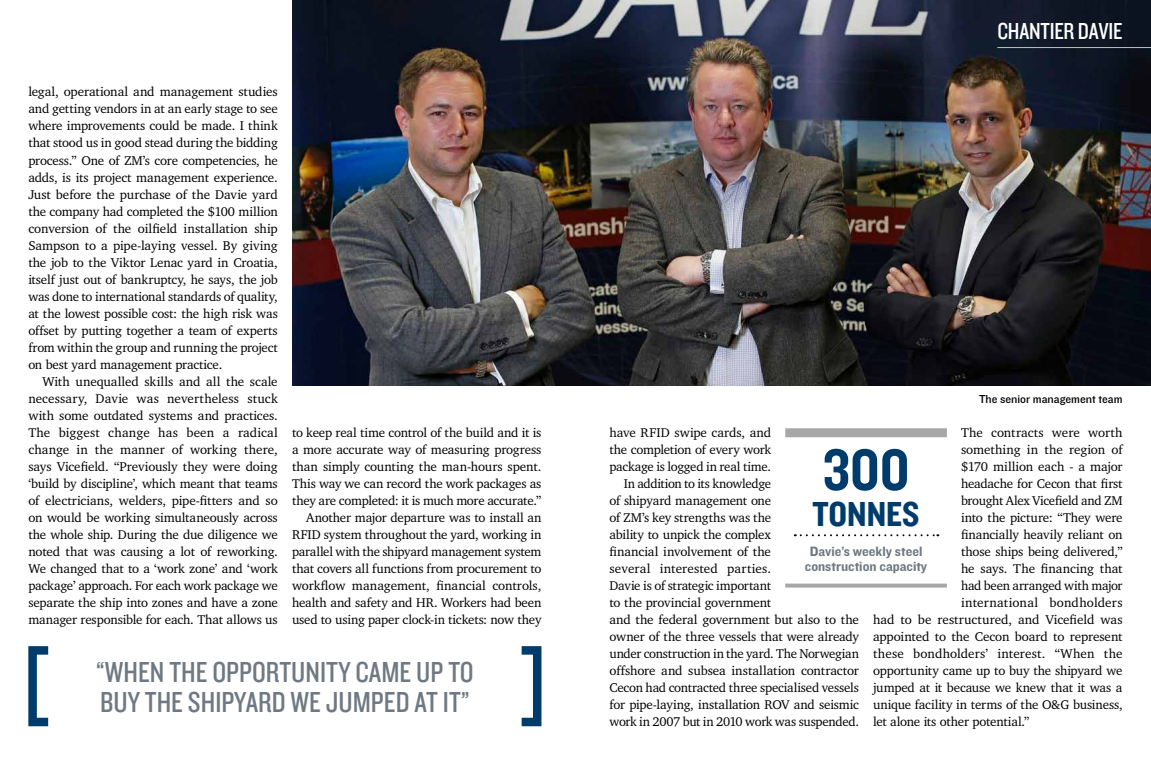
<style>
.page{position:relative;width:1151px;height:783px;background:#fff}
.page>*{position:absolute;margin:0;border:0;box-sizing:border-box;transform-origin:0 0}
.t1{font:60px "Knockout HTF50 Welterweight";color:#003c6b}
.t2{font:36px "Knockout HTF50 Welterweight";color:#003c6b}
.t3{font:30px/30px "Knockout HTF29 Junior Liteweight";color:#6f7983}
.t4{font:24px "Knockout HTF29 Junior Liteweight";letter-spacing:-.01em;color:#fff}
.t5{font:14px/15px "Knockout HTF51 Middleweight";color:#6f7983;text-align:center}
.t6{font:13px/17px "Charter IT Cby BT";letter-spacing:-.01em;color:#000;text-align:justify}
.t7{font:13px "Charter IT Cby BT";letter-spacing:.015em;color:#000}
.t8{font:13px "Charter IT Cby BT";letter-spacing:.01em;color:#000}
.t9{font:13px "Charter IT Cby BT";letter-spacing:-.03em;color:#000}
.t10{font:12px "Knockout HTF31 Junior Middlewt";color:#000}
</style>
<div class="page">
<img style="left:292px;top:0;width:859px;height:385px">
<hr style="left:997px;top:47px;width:154px;height:1px;background:#bbc0c4">
<div style="left:785px;top:428px;width:162px;height:9px;background:#a7a7a7"></div>
<svg style="left:795px;top:534px;width:143px;height:2px"></svg>
<svg style="left:785px;top:583px;width:162px;height:4px"></svg>
<svg style="left:28px;top:646px;width:20px;height:80px"></svg>
<svg style="left:522px;top:646px;width:19px;height:80px"></svg>
<p class="t6" style="left:28px;top:83px;width:251px">legal, operational and management studies and getting vendors in at an early stage to see where improvements could be made. I think that stood us in good stead during the bidding process.” One of ZM’s core competencies, he adds, is its project management experience.<br>Just before the purchase of the Davie yard the company had completed the $100 million conversion of the oilfield installation ship Sampson to a pipe-laying vessel. By giving the job to the Viktor Lenac yard in Croatia, itself just out of bankruptcy, he says, the job was done to international standards of quality, at the lowest possible cost: the high risk was offset by putting together a team of experts from within the group and running the project on best yard management practice.</p>
<p class="t6" style="left:28px;top:372px;width:251px;text-indent:14px">With unequalled skills and all the scale necessary, Davie was nevertheless stuck with some outdated systems and practices.<br>The biggest change has been a radical change in the manner of working there, says Vicefield. “Previously they were doing ‘build by discipline’, which meant that teams of electricians, welders, pipe-fitters and so on would be working simultaneously across the whole ship. During the due diligence we noted that was causing a lot of reworking.<br>We changed that to a ‘work zone’ and ‘work package’ approach. For each work package we separate the ship into zones and have a zone manager responsible for each. That allows us</p>
<p class="t6" style="left:292px;top:423px;width:251px;text-align:right">to keep real time control of the build and it is a more accurate way of measuring progress than simply counting the man-hours spent.<br>This way we can record the work packages as they are completed: it is much more accurate.” Another major departure was to install an RFID system throughout the yard, working in parallel with the shipyard management system that covers all functions from procurement to workflow management, financial controls, health and safety and HR. Workers had been used to using paper clock-in tickets: now they</p>
<h3 class="t3" style="left:96px;top:657px;width:379px">“WHEN THE OPPORTUNITY CAME UP TO<br>BUY THE SHIPYARD WE JUMPED AT IT”</h3>
<h3 class="t4" style="left:997px;top:18px;width:127px">CHANTIER DAVIE</h3>
<p class="t10" style="left:979px;top:392px;width:145px">The senior management team</p>
<p class="t6" style="left:609px;top:423px;width:163px">have RFID swipe cards, and</p>
<p class="t6" style="left:609px;top:440px;width:163px">the completion of every work</p>
<p class="t6" style="left:609px;top:457px;width:163px">package is logged in real time.</p>
<p class="t9" style="left:624px;top:475px;width:149px">In addition to its knowledge</p>
<p class="t6" style="left:609px;top:491px;width:163px">of shipyard management one</p>
<p class="t6" style="left:609px;top:508px;width:163px">of ZM’s key strengths was the</p>
<p class="t6" style="left:609px;top:525px;width:163px">ability to unpick the complex</p>
<p class="t6" style="left:609px;top:542px;width:163px">financial involvement of the</p>
<p class="t7" style="left:609px;top:560px;width:163px">several interested parties.</p>
<p class="t6" style="left:609px;top:576px;width:163px">Davie is of strategic important</p>
<p class="t6" style="left:609px;top:593px;width:163px">to the provincial government</p>
<p class="t6" style="left:609px;top:610px;width:251px">and the federal government but also to the</p>
<p class="t6" style="left:609px;top:627px;width:251px">owner of the three vessels that were already</p>
<p class="t6" style="left:609px;top:644px;width:251px">under construction in the yard. The Norwegian</p>
<p class="t6" style="left:609px;top:661px;width:251px">offshore and subsea installation contractor</p>
<p class="t6" style="left:609px;top:678px;width:251px">Cecon had contracted three specialised vessels</p>
<p class="t6" style="left:609px;top:695px;width:251px">for pipe-laying, installation ROV and seismic</p>
<p class="t6" style="left:609px;top:712px;width:251px">work in 2007 but in 2010 work was suspended.</p>
<p class="t6" style="left:961px;top:423px;width:163px">The contracts were worth</p>
<p class="t6" style="left:961px;top:440px;width:163px">something in the region of</p>
<p class="t6" style="left:961px;top:457px;width:163px">$170 million each - a major</p>
<p class="t6" style="left:961px;top:474px;width:163px">headache for Cecon that first</p>
<p class="t6" style="left:961px;top:491px;width:163px">brought Alex Vicefield and ZM</p>
<p class="t6" style="left:961px;top:508px;width:163px">into the picture: “They were</p>
<p class="t6" style="left:961px;top:525px;width:163px">financially heavily reliant on</p>
<p class="t6" style="left:961px;top:542px;width:163px">those ships being delivered,”</p>
<p class="t6" style="left:961px;top:559px;width:163px">he says. The financing that</p>
<p class="t6" style="left:961px;top:576px;width:163px">had been arranged with major</p>
<p class="t7" style="left:961px;top:594px;width:163px">international bondholders</p>
<p class="t6" style="left:873px;top:610px;width:251px">had to be restructured, and Vicefield was</p>
<p class="t6" style="left:873px;top:627px;width:251px">appointed to the Cecon board to represent</p>
<p class="t8" style="left:873px;top:645px;width:251px">these bondholders’ interest. “When the</p>
<p class="t6" style="left:873px;top:661px;width:251px">opportunity came up to buy the shipyard we</p>
<p class="t6" style="left:873px;top:678px;width:251px">jumped at it because we knew that it was a</p>
<p class="t6" style="left:873px;top:695px;width:251px">unique facility in terms of the O&amp;G business,</p>
<p class="t6" style="left:873px;top:712px;width:158px">let alone its other potential.”</p>
<h1 class="t1" style="left:823px;top:438px;width:88px">300</h1>
<h2 class="t2" style="left:812px;top:495px;width:109px">TONNES</h2>
<p class="t5" style="left:805px;top:544px;width:124px">Davie’s weekly steel construction capacity</p>
</div>
